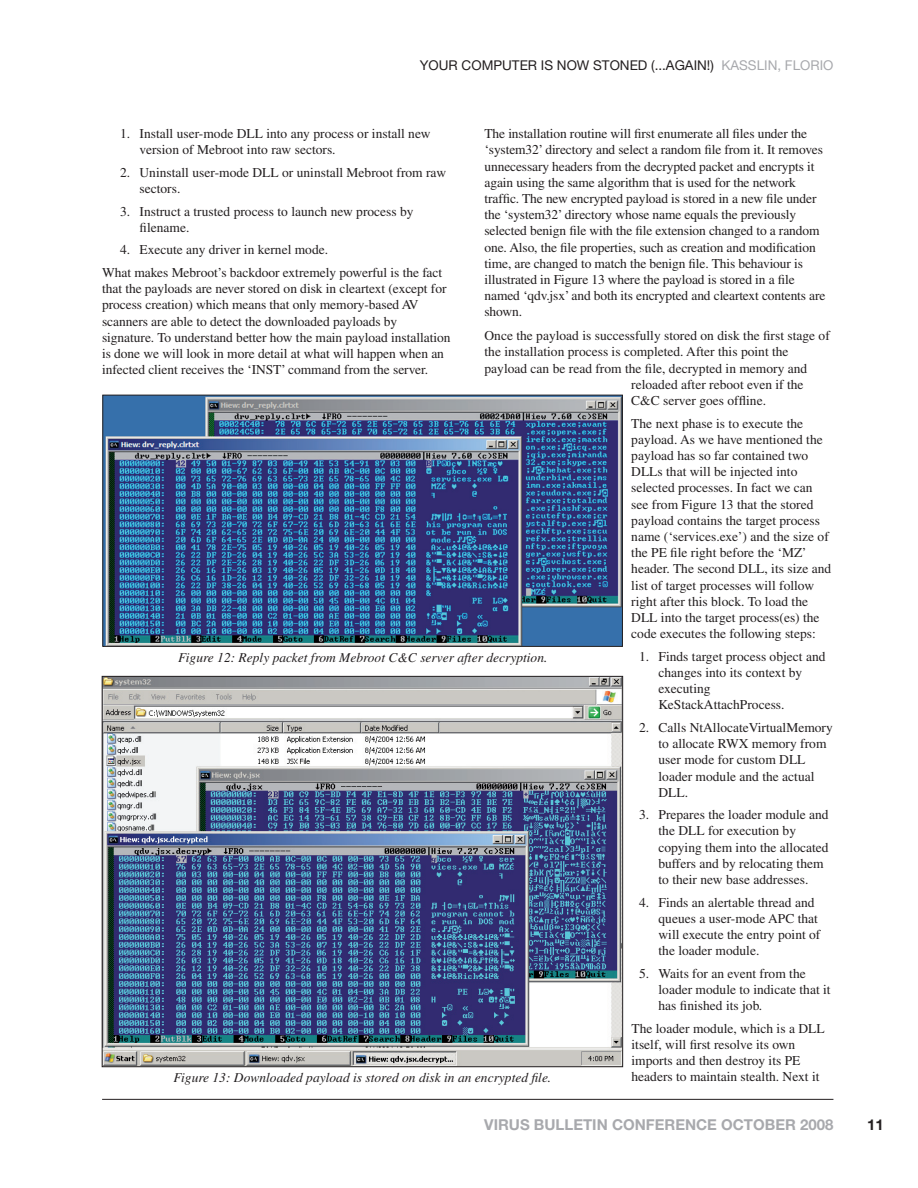
<style>
.page{position:relative;width:918px;height:1188px;background:#fff}
.page>*{position:absolute;margin:0;border:0;box-sizing:border-box;transform-origin:0 0}
.t1{font:700 15px "Helvetica Neue";color:#a8a9ad}
.t2{font:700 15px "Helvetica Neue";color:#231f20}
.t3{font:13.5px/16.2px "Times";color:#231f20}
.t4{font:italic 13.5px "Times";color:#231f20}
.t5{font:13.5px "Helvetica Neue";color:#231f20}
.s1{color:#a8a9ad}
</style>
<div class="page">
<hr style="left:102px;top:1099px;width:731px;height:1px;background:#231f20">
<img style="left:104px;top:397px;width:517px;height:248px">
<div style="left:102px;top:395px;width:521px;height:252px;border:1px solid #231f20"></div>
<img style="left:104px;top:678px;width:517px;height:387px">
<p class="t5" style="left:420px;top:61px;width:415px">YOUR COMPUTER IS NOW STONED (...AGAIN!) <span class="s1">KASSLIN, FLORIO</span></p>
<p class="t3" style="left:140px;top:127px;width:292px;text-indent:-19px">1. Install user-mode DLL into any process or install new version of Mebroot into raw sectors.</p>
<p class="t3" style="left:140px;top:166px;width:308px;text-indent:-19px">2. Uninstall user-mode DLL or uninstall Mebroot from raw sectors.</p>
<p class="t3" style="left:140px;top:204px;width:276px;text-indent:-19px">3. Instruct a trusted process to launch new process by filename.</p>
<p class="t3" style="left:102px;top:240px;width:342px;line-height:22.5px;text-indent:18px">4. Execute any driver in kernel mode.<br>What makes Mebroot’s backdoor extremely powerful is the fact</p>
<p class="t3" style="left:102px;top:282px;width:350px">that the payloads are never stored on disk in cleartext (except for process creation) which means that only memory-based AV scanners are able to detect the downloaded payloads by signature. To understand better how the main payload installation is done we will look in more detail at what will happen when an infected client receives the ‘INST’ command from the server.</p>
<p class="t3" style="left:485px;top:127px;width:342px">The installation routine will first enumerate all files under the ‘system32’ directory and select a random file from it. It removes unnecessary headers from the decrypted packet and encrypts it again using the same algorithm that is used for the network traffic. The new encrypted payload is stored in a new file under the ‘system32’ directory whose name equals the previously selected benign file with the file extension changed to a random one. Also, the file properties, such as creation and modification time, are changed to match the benign file. This behaviour is illustrated in Figure 13 where the payload is stored in a file named ‘qdv.jsx’ and both its encrypted and cleartext contents are shown.</p>
<p class="t3" style="left:485px;top:329px;width:347px">Once the payload is successfully stored on disk the first stage of</p>
<p class="t3" style="left:485px;top:345px;width:306px">the installation process is completed. After this point the</p>
<p class="t3" style="left:485px;top:361px;width:324px">payload can be read from the file, decrypted in memory and</p>
<p class="t3" style="left:631px;top:377px;width:174px">reloaded after reboot even if the</p>
<p class="t3" style="left:631px;top:394px;width:136px">C&amp;C server goes offline.</p>
<p class="t3" style="left:631px;top:416px;width:201px">The next phase is to execute the payload. As we have mentioned the payload has so far contained two DLLs that will be injected into selected processes. In fact we can see from Figure 13 that the stored payload contains the target process name (‘services.exe’) and the size of the PE file right before the ‘MZ’ header. The second DLL, its size and list of target processes will follow right after this block. To load the DLL into the target process(es) the code executes the following steps:</p>
<p class="t3" style="left:659px;top:649px;width:168px;text-indent:-19px">1. Finds target process object and changes into its context by executing<br>KeStackAttachProcess.</p>
<p class="t3" style="left:659px;top:721px;width:176px;text-indent:-19px">2. Calls NtAllocateVirtualMemory to allocate RWX memory from user mode for custom DLL loader module and the actual<br>DLL.</p>
<p class="t3" style="left:659px;top:808px;width:172px;text-indent:-19px">3. Prepares the loader module and the DLL for execution by copying them into the allocated buffers and by relocating them to their new base addresses.</p>
<p class="t3" style="left:659px;top:895px;width:163px;text-indent:-19px">4. Finds an alertable thread and queues a user-mode APC that will execute the entry point of the loader module.</p>
<p class="t3" style="left:659px;top:966px;width:174px;text-indent:-19px">5. Waits for an event from the loader module to indicate that it has finished its job.</p>
<p class="t3" style="left:632px;top:1021px;width:195px">The loader module, which is a DLL itself, will first resolve its own imports and then destroy its PE headers to maintain stealth. Next it</p>
<p class="t4" style="left:178px;top:653px;width:371px">Figure 12: Reply packet from Mebroot C&amp;C server after decryption.</p>
<p class="t4" style="left:174px;top:1072px;width:379px">Figure 13: Downloaded payload is stored on disk in an encrypted file.</p>
<p class="t1" style="left:484px;top:1119px;width:351px">VIRUS BULLETIN CONFERENCE OCTOBER 2008</p>
<p class="t2" style="left:867px;top:1119px;width:18px">11</p>
</div>
